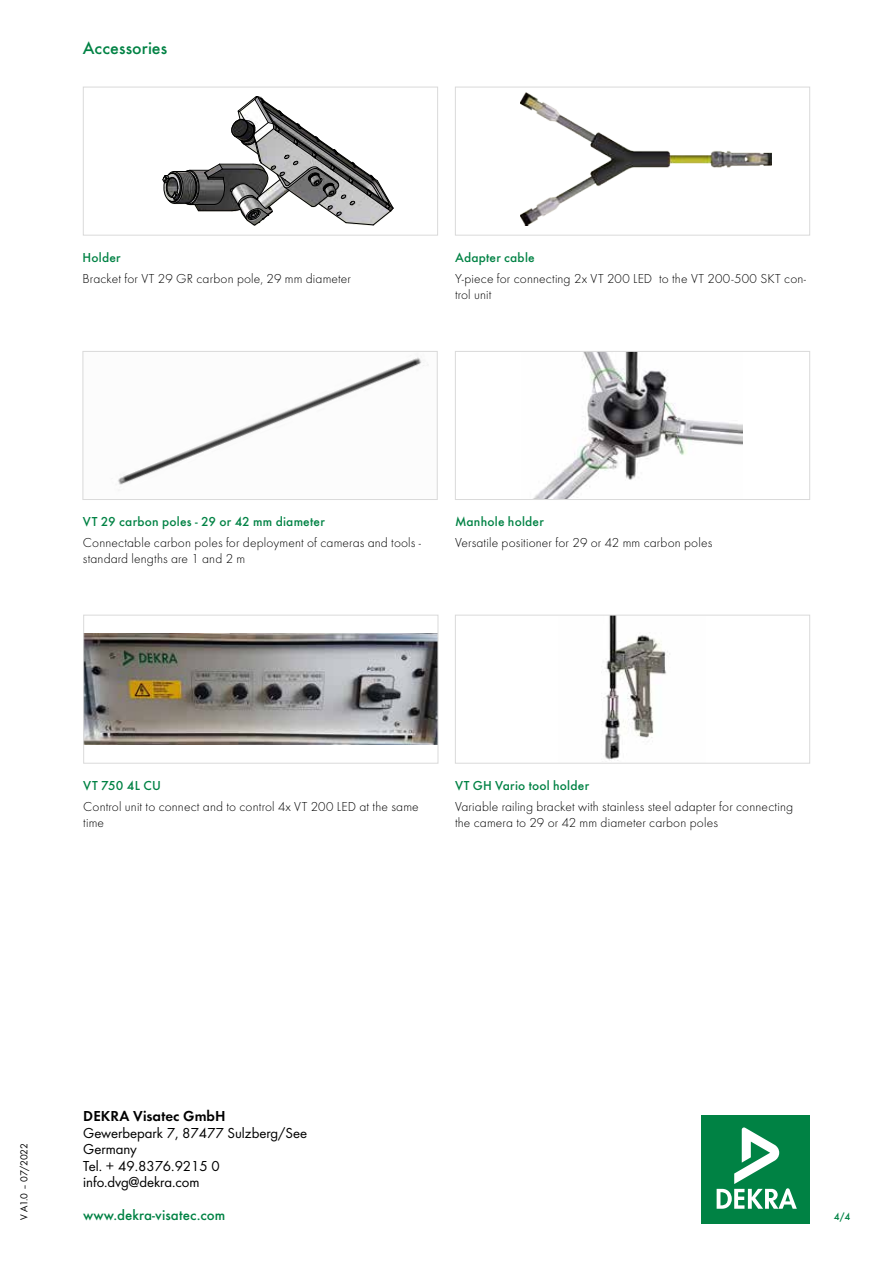
<style>
.page{position:relative;width:893px;height:1263px;background:#fff}
.page>*{position:absolute;margin:0;border:0;box-sizing:border-box;transform-origin:0 0}
.t1{font:500 18px "Futura";letter-spacing:.005em;color:#008244}
.t2{font:15px/16.5px "Futura Boo";color:#000}
.t3{font:500 15px "Futura";color:#008244}
.t4{font:15px "Futura Dem";color:#000}
.t5{font:300 13.5px/16.5px "Futura";letter-spacing:.01em;color:#000}
.t6{font:500 13.5px "Futura";letter-spacing:.015em;color:#008244}
.t7{font:10.5px "Futura Boo";color:#000}
.t8{font:500 10.5px "Futura";color:#008244}
</style>
<div class="page">
<svg style="left:162px;top:96px;width:232px;height:129px"></svg>
<div style="left:83px;top:87px;width:355px;height:149px;border:1px solid #dadada"></div>
<img style="left:118px;top:357px;width:310px;height:128px">
<div style="left:83px;top:351px;width:355px;height:149px;border:1px solid #dadada"></div>
<img style="left:534px;top:353px;width:208px;height:145px">
<div style="left:455px;top:351px;width:355px;height:149px;border:1px solid #dadada"></div>
<img style="left:601px;top:617px;width:69px;height:144px">
<div style="left:455px;top:615px;width:355px;height:149px;border:1px solid #dadada"></div>
<img style="left:85px;top:634px;width:351px;height:110px">
<div style="left:83px;top:615px;width:355px;height:149px;border:1px solid #dadada"></div>
<img style="left:521px;top:92px;width:250px;height:133px">
<div style="left:455px;top:87px;width:355px;height:149px;border:1px solid #dadada"></div>
<div style="left:702px;top:1115px;width:108px;height:109px;background:#008244"></div>
<svg style="left:717px;top:1127px;width:80px;height:82px"></svg>
<h1 class="t1" style="left:83px;top:37px;width:86px">Accessories</h1>
<p class="t6" style="left:83px;top:249px;width:40px">Holder</p>
<p class="t5" style="left:83px;top:270px;width:270px">Bracket for VT 29 GR carbon pole, 29 mm diameter</p>
<p class="t6" style="left:455px;top:249px;width:81px">Adapter cable</p>
<p class="t5" style="left:455px;top:270px;width:353px">Y-piece for connecting 2x VT 200 LED to the VT 200-500 SKT con&shy;trol unit</p>
<p class="t6" style="left:83px;top:513px;width:243px">VT 29 carbon poles - 29 or 42 mm diameter</p>
<p class="t5" style="left:83px;top:534px;width:340px">Connectable carbon poles for deployment of cameras and tools - standard lengths are 1 and 2 m</p>
<p class="t6" style="left:455px;top:513px;width:90px">Manhole holder</p>
<p class="t5" style="left:455px;top:534px;width:259px">Versatile positioner for 29 or 42 mm carbon poles</p>
<p class="t6" style="left:83px;top:777px;width:79px">VT 750 4L CU</p>
<p class="t5" style="left:83px;top:798px;width:337px">Control unit to connect and to control 4x VT 200 LED at the same time</p>
<p class="t6" style="left:455px;top:777px;width:136px">VT GH Vario tool holder</p>
<p class="t5" style="left:455px;top:798px;width:340px">Variable railing bracket with stainless steel adapter for connecting the camera to 29 or 42 mm diameter carbon poles</p>
<p class="t7" style="left:17px;top:1220px;width:79px;rotate:-90deg">V A1.0 – 07/2022</p>
<p class="t4" style="left:83px;top:1105px;width:144px">DEKRA Visatec GmbH</p>
<p class="t2" style="left:83px;top:1124px;width:225px">Gewerbepark 7, 87477 Sulzberg/See<br>Germany<br>Tel. + 49.8376.9215 0 info.dvg@dekra.com</p>
<p class="t3" style="left:83px;top:1206px;width:144px">www.dekra-visatec.com</p>
<p class="t8" style="left:834px;top:1210px;width:18px">4/4</p>
</div>
